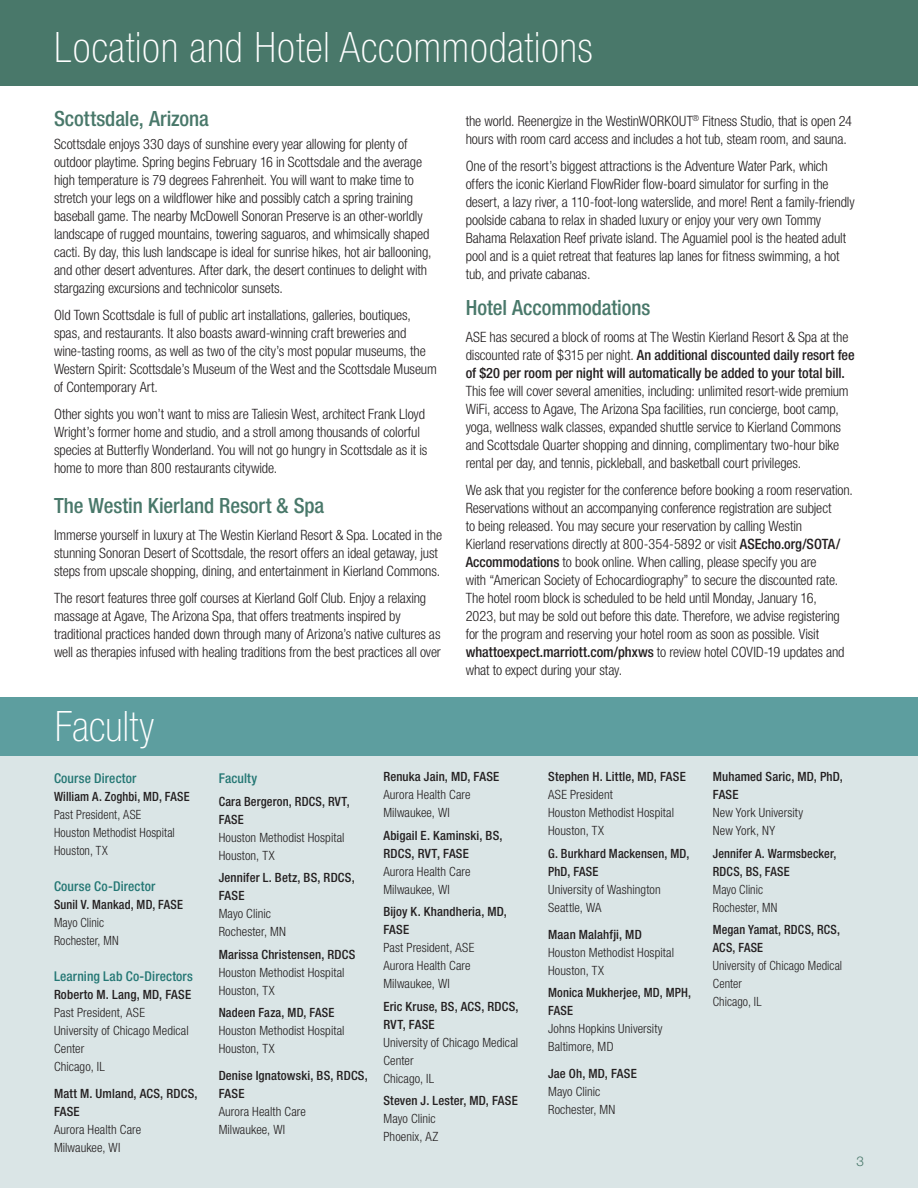
<style>
.page{position:relative;width:918px;height:1188px;background:#fff}
.page>*{position:absolute;margin:0;border:0;box-sizing:border-box;transform-origin:0 0}
.page_header{font:100 condensed 42px "Helvetica Neue LT Std";letter-spacing:.02em;color:#fff}
.content_subhead{font:500 condensed 21px "Helvetica Neue LT Std";letter-spacing:-.005em;color:#49786a}
.body_copy{font:300 condensed 14.25px/18px "Helvetica Neue LT Std";letter-spacing:-.01em;color:#231f20}
.content_subhead-2{font:500 condensed 13.5px "Helvetica Neue LT Std";letter-spacing:.01em;color:#247774}
.t1{font:300 13.5px "Helvetica Neue LT Std";color:#49786a}
.t2{font:300 condensed 12.75px/18px "Helvetica Neue LT Std";letter-spacing:.01em;color:#231f20}
.t3{font:500 condensed 12.75px/18px "Helvetica Neue LT Std";letter-spacing:.01em;color:#231f20}
.t4{font:300 condensed 12.75px/18px "Helvetica Neue LT Std";letter-spacing:.01em;color:#231f20;scale:.96 1}
.t5{font:500 condensed 12.75px/18px "Helvetica Neue LT Std";letter-spacing:.01em;color:#231f20;scale:.96 1}
.s1{font-weight:500}
.s2{font-weight:300}
</style>
<div class="page">
<div style="left:0;top:698px;width:918px;height:58px;background:#5d9e9f"></div>
<div style="left:0;top:756px;width:918px;height:432px;background:#dae5e6"></div>
<div style="left:0;top:0;width:918px;height:86px;background:#49786a"></div>
<p class="page_header" style="left:54px;top:23px;width:540px">Location and Hotel Accommodations</p>
<p class="content_subhead" style="left:54px;top:106px;width:157px">Scottsdale, Arizona</p>
<p class="body_copy" style="left:54px;top:134px;width:379px">Scottsdale enjoys 330 days of sunshine every year allowing for plenty of outdoor playtime. Spring begins February 16 in Scottsdale and the average high temperature is 79 degrees Fahrenheit. You will want to make time to stretch your legs on a wildflower hike and possibly catch a spring training baseball game. The nearby McDowell Sonoran Preserve is an other-worldly landscape of rugged mountains, towering saguaros, and whimsically shaped cacti. By day, this lush landscape is ideal for sunrise hikes, hot air ballooning, and other desert adventures. After dark, the desert continues to delight with stargazing excursions and technicolor sunsets.</p>
<p class="body_copy" style="left:54px;top:305px;width:384px">Old Town Scottsdale is full of public art installations, galleries, boutiques, spas, and restaurants. It also boasts award-winning craft breweries and wine-tasting rooms, as well as two of the city’s most popular museums, the Western Spirit: Scottsdale’s Museum of the West and the Scottsdale Museum of Contemporary Art.</p>
<p class="body_copy" style="left:54px;top:404px;width:375px">Other sights you won’t want to miss are Taliesin West, architect Frank Lloyd Wright’s former home and studio, and a stroll among thousands of colorful species at Butterfly Wonderland. You will not go hungry in Scottsdale as it is home to more than 800 restaurants citywide.</p>
<p class="content_subhead" style="left:54px;top:493px;width:272px">The Westin Kierland Resort &amp; Spa</p>
<p class="body_copy" style="left:54px;top:526px;width:390px">Immerse yourself in luxury at The Westin Kierland Resort &amp; Spa. Located in the stunning Sonoran Desert of Scottsdale, the resort offers an ideal getaway, just steps from upscale shopping, dining, and entertainment in Kierland Commons.</p>
<p class="body_copy" style="left:54px;top:589px;width:388px">The resort features three golf courses at Kierland Golf Club. Enjoy a relaxing massage at Agave, The Arizona Spa, that offers treatments inspired by traditional practices handed down through many of Arizona’s native cultures as well as therapies infused with healing traditions from the best practices all over</p>
<p class="body_copy" style="left:466px;top:112px;width:388px">the world. Reenergize in the WestinWORKOUT<sup>®</sup> Fitness Studio, that is open 24 hours with room card access and includes a hot tub, steam room, and sauna.</p>
<p class="body_copy" style="left:466px;top:157px;width:390px">One of the resort’s biggest attractions is the Adventure Water Park, which offers the iconic Kierland FlowRider flow-board simulator for surfing in the desert, a lazy river, a 110-foot-long waterslide, and more! Rent a family-friendly poolside cabana to relax in shaded luxury or enjoy your very own Tommy Bahama Relaxation Reef private island. The Aguamiel pool is the heated adult pool and is a quiet retreat that features lap lanes for fitness swimming, a hot tub, and private cabanas.</p>
<p class="content_subhead" style="left:466px;top:295px;width:186px">Hotel Accommodations</p>
<p class="body_copy" style="left:466px;top:328px;width:390px">ASE has secured a block of rooms at The Westin Kierland Resort &amp; Spa at the discounted rate of $315 per night. <span class="s1">An additional discounted daily resort fee of $20 per room per night will automatically be added to your total bill.<br></span>This fee will cover several amenities, including: unlimited resort-wide premium WiFi, access to Agave, The Arizona Spa facilities, run concierge, boot camp, yoga, wellness walk classes, expanded shuttle service to Kierland Commons and Scottsdale Quarter shopping and dinning, complimentary two-hour bike rental per day, and tennis, pickleball, and basketball court privileges.</p>
<p class="body_copy" style="left:466px;top:481px;width:389px">We ask that you register for the conference before booking a room reservation.<br>Reservations without an accompanying conference registration are subject<br>to being released. You may secure your reservation by calling Westin<br>Kierland reservations directly at 800-354-5892 or visit <span class="s1">ASEcho.org/SOTA/ Accommodations</span> to book online. When calling, please specify you are<br>with “American Society of Echocardiography” to secure the discounted rate.<br>The hotel room block is scheduled to be held until Monday, January 16,<br>2023, but may be sold out before this date. Therefore, we advise registering for the program and reserving your hotel room as soon as possible. Visit <span class="s1">whattoexpect.marriott.com/phxws</span> to review hotel COVID-19 updates and what to expect during your stay.</p>
<p class="page_header" style="left:55px;top:703px;width:101px">Faculty</p>
<p class="content_subhead-2" style="left:54px;top:770px;width:84px">Course Director</p>
<p class="t4" style="left:54px;top:787px;width:143px"><span class="s1">William A. Zoghbi, MD, FASE<br></span>Past President, ASE<br>Houston Methodist Hospital<br>Houston, TX</p>
<p class="content_subhead-2" style="left:54px;top:878px;width:103px">Course Co-Director</p>
<p class="t5" style="left:54px;top:895px;width:136px">Sunil V. Mankad, MD, FASE<br><span class="s2">Mayo Clinic</span></p>
<p class="t4" style="left:54px;top:931px;width:69px">Rochester, MN</p>
<p class="content_subhead-2" style="left:54px;top:968px;width:140px">Learning Lab Co-Directors</p>
<p class="t2" style="left:54px;top:985px;width:139px"><span class="s1">Roberto M. Lang, MD, FASE<br></span>Past President, ASE<br>University of Chicago Medical<br>Center<br>Chicago, IL</p>
<p class="t2" style="left:54px;top:1084px;width:145px"><span class="s1">Matt M. Umland, ACS, RDCS,<br>FASE<br></span>Aurora Health Care<br>Milwaukee, WI</p>
<p class="content_subhead-2" style="left:219px;top:770px;width:40px">Faculty</p>
<p class="t2" style="left:219px;top:792px;width:133px"><span class="s1">Cara Bergeron, RDCS, RVT,<br>FASE<br></span>Houston Methodist Hospital<br>Houston, TX</p>
<p class="t3" style="left:219px;top:868px;width:138px">Jennifer L. Betz, BS, RDCS,<br>FASE<br><span class="s2">Mayo Clinic<br>Rochester, MN</span></p>
<p class="t2" style="left:219px;top:945px;width:138px"><span class="s1">Marissa Christensen, RDCS<br></span>Houston Methodist Hospital<br>Houston, TX</p>
<p class="t3" style="left:219px;top:1003px;width:117px">Nadeen Faza, MD, FASE</p>
<p class="t2" style="left:219px;top:1021px;width:127px">Houston Methodist Hospital</p>
<p class="t2" style="left:219px;top:1039px;width:57px">Houston, TX</p>
<p class="t3" style="left:219px;top:1066px;width:151px">Denise Ignatowski, BS, RDCS,<br>FASE<br><span class="s2">Aurora Health Care<br>Milwaukee, WI</span></p>
<p class="t2" style="left:383px;top:768px;width:118px"><span class="s1">Renuka Jain, MD, FASE<br></span>Aurora Health Care<br>Milwaukee, WI</p>
<p class="t3" style="left:383px;top:826px;width:121px">Abigail E. Kaminski, BS,<br>RDCS, RVT, FASE<br><span class="s2">Aurora Health Care<br>Milwaukee, WI</span></p>
<p class="t2" style="left:383px;top:903px;width:125px"><span class="s1">Bijoy K. Khandheria, MD,<br>FASE<br></span>Past President, ASE<br>Aurora Health Care<br>Milwaukee, WI</p>
<p class="t2" style="left:383px;top:997px;width:137px"><span class="s1">Eric Kruse, BS, ACS, RDCS,<br>RVT, FASE<br></span>University of Chicago Medical<br>Center<br>Chicago, IL</p>
<p class="t3" style="left:383px;top:1092px;width:136px">Steven J. Lester, MD, FASE<br><span class="s2">Mayo Clinic<br>Phoenix, AZ</span></p>
<p class="t2" style="left:548px;top:768px;width:139px"><span class="s1">Stephen H. Little, MD, FASE<br></span>ASE President<br>Houston Methodist Hospital<br>Houston, TX</p>
<p class="t2" style="left:548px;top:844px;width:143px"><span class="s1">G. Burkhard Mackensen, MD,<br>PhD, FASE<br></span>University of Washington<br>Seattle, WA</p>
<p class="t2" style="left:548px;top:925px;width:127px"><span class="s1">Maan Malahfji, MD<br></span>Houston Methodist Hospital<br>Houston, TX</p>
<p class="t3" style="left:548px;top:984px;width:145px">Monica Mukherjee, MD, MPH,<br>FASE</p>
<p class="t2" style="left:548px;top:1020px;width:116px">Johns Hopkins University</p>
<p class="t2" style="left:548px;top:1038px;width:67px">Baltimore, MD</p>
<p class="t2" style="left:548px;top:1065px;width:90px"><span class="s1">Jae Oh, MD, FASE<br></span>Mayo Clinic<br>Rochester, MN</p>
<p class="t2" style="left:713px;top:768px;width:132px"><span class="s1">Muhamed Saric, MD, PhD,<br>FASE<br></span>New York University<br>New York, NY</p>
<p class="t5" style="left:713px;top:844px;width:130px">Jennifer A. Warmsbecker,<br>RDCS, BS, FASE<br><span class="s2">Mayo Clinic<br>Rochester, MN</span></p>
<p class="t4" style="left:713px;top:921px;width:136px"><span class="s1">Megan Yamat, RDCS, RCS,<br>ACS, FASE<br></span>University of Chicago Medical<br>Center<br>Chicago, IL</p>
<p class="t1" style="left:856px;top:1153px;width:9px">3</p>
</div>
